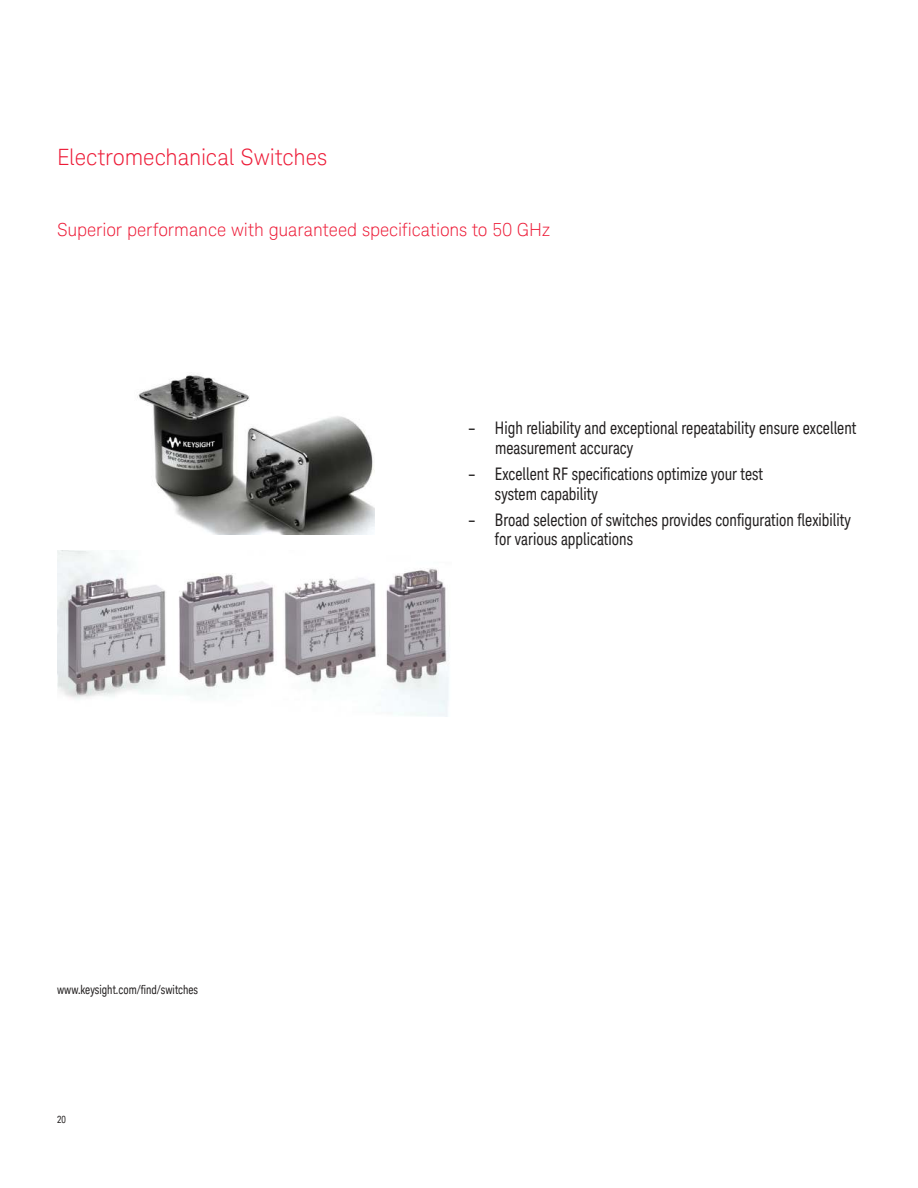
<style>
.page{position:relative;width:918px;height:1188px;background:#fff}
.page>*{position:absolute;margin:0;border:0;box-sizing:border-box;transform-origin:0 0}
.t1{font:300 22.5px "Keysight Sans";letter-spacing:-.005em;color:#ed1a36}
.t2{font:300 18px "Keysight Sans";letter-spacing:-.005em;color:#ed1a36}
.t3{font:17.4px/19.5px "Keysight Sans Condensed";color:#221f1f;scale:.91 1}
.t4{font:12.3px "Keysight Sans Condensed";color:#221f1f;scale:.91 1}
.t5{font:9.9px "Keysight Sans Condensed";color:#221f1f;scale:.91 1}
.s1{font-size:12.45px}
</style>
<div class="page">
<img style="left:58px;top:550px;width:391px;height:166px">
<img style="left:137px;top:375px;width:237px;height:160px">
<p class="t1" style="left:57px;top:148px;width:272px">Electromechanical Switches</p>
<p class="t2" style="left:57px;top:222px;width:495px">Superior performance with guaranteed specifications to 50 GHz</p>
<p class="t4" style="left:57px;top:985px;width:157px">www.<span class="s1">keysight</span>.com/find/switches</p>
<p class="t5" style="left:57px;top:1113px;width:11px">20</p>
<p class="t3" style="left:495px;top:419px;width:399px;text-indent:-27px">– High reliability and exceptional repeatability ensure excellent measurement accuracy</p>
<p class="t3" style="left:495px;top:464px;width:296px;text-indent:-27px">– Excellent RF specifications optimize your test system capability</p>
<p class="t3" style="left:495px;top:510px;width:393px;text-indent:-27px">– Broad selection of switches provides configuration flexibility for various applications</p>
</div>
